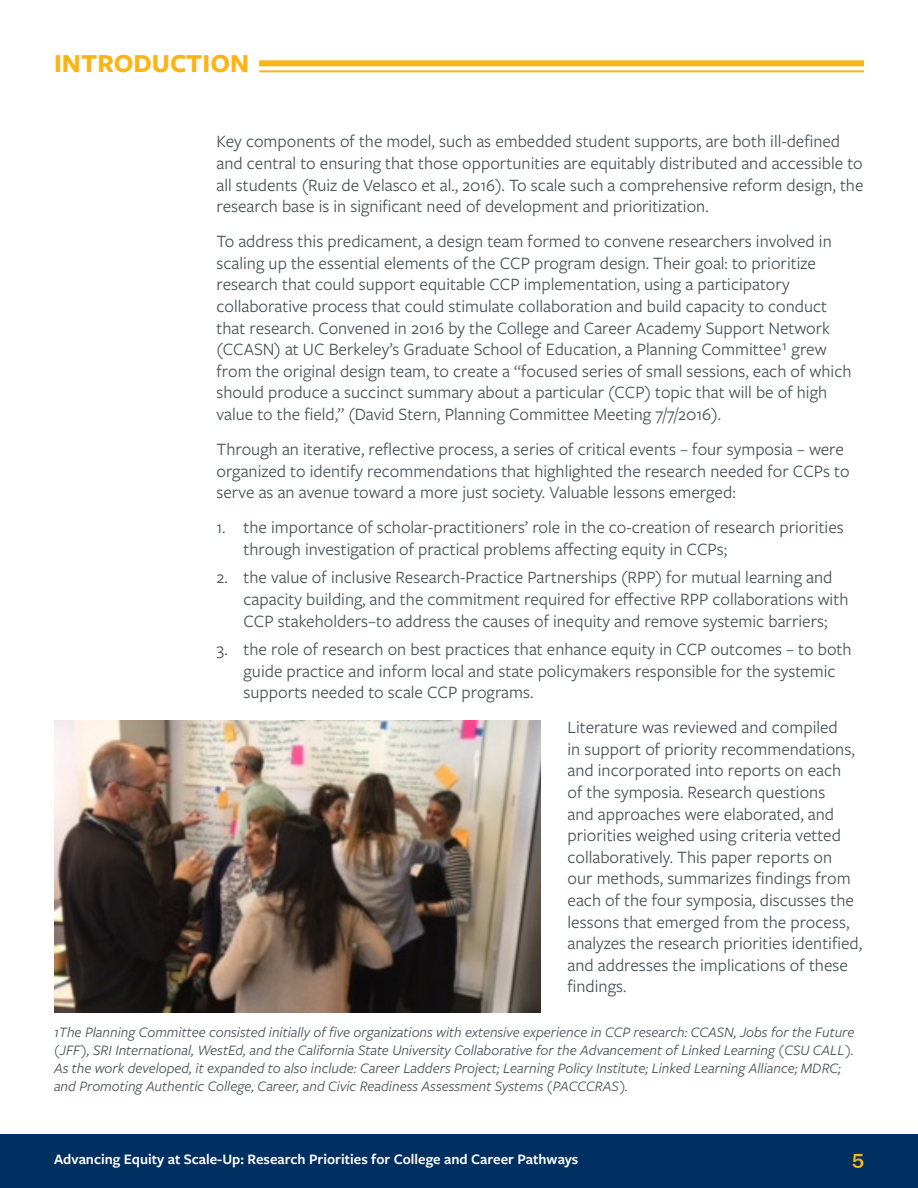
<style>
.page{position:relative;width:918px;height:1188px;background:#fff}
.page>*{position:absolute;margin:0;border:0;box-sizing:border-box;transform-origin:0 0}
.Header_Title_Yellow{font:700 27px "Freight Sans Pro";color:#fbb416}
.t1{font:500 21px "Franklin Gothic";color:#fbb416}
.t2{font:18px/21.6px "Freight Sans Pro";color:#485255}
.t3{font:italic 15px/18px "Freight Sans Pro";color:#485255}
.t4{font:600 15px "Freight Sans Pro";color:#fff}
</style>
<div class="page">
<div style="left:0;top:1134px;width:918px;height:54px;background:#003062"></div>
<div style="left:259px;top:60px;width:605px;height:6px;background:#fbb416"></div>
<hr style="left:259px;top:70px;width:605px;height:2px;background:#fbb416">
<img style="left:54px;top:721px;width:487px;height:291px">
<p class="Header_Title_Yellow" style="left:54px;top:45px;width:197px">INTRODUCTION</p>
<p class="t2" style="left:217px;top:130px;width:648px">Key components of the model, such as embedded student supports, are both ill-defined and central to ensuring that those opportunities are equitably distributed and accessible to all students (Ruiz de Velasco et al., 2016). To scale such a comprehensive reform design, the research base is in significant need of development and prioritization.</p>
<p class="t2" style="left:217px;top:230px;width:637px">To address this predicament, a design team formed to convene researchers involved in scaling up the essential elements of the CCP program design. Their goal: to prioritize research that could support equitable CCP implementation, using a participatory collaborative process that could stimulate collaboration and build capacity to conduct that research. Convened in 2016 by the College and Career Academy Support Network (CCASN) at UC Berkeley’s Graduate School of Education, a Planning Committee¹ grew from the original design team, to create a “focused series of small sessions, each of which should produce a succinct summary about a particular (CCP) topic that will be of high value to the field,” (David Stern, Planning Committee Meeting 7/7/2016).</p>
<p class="t2" style="left:217px;top:438px;width:635px">Through an iterative, reflective process, a series of critical events – four symposia – were organized to identify recommendations that highlighted the research needed for CCPs to serve as an avenue toward a more just society. Valuable lessons emerged:</p>
<p class="t2" style="left:244px;top:516px;width:602px;text-indent:-27px">1. the importance of scholar-practitioners’ role in the co-creation of research priorities through investigation of practical problems affecting equity in CCPs;</p>
<p class="t2" style="left:244px;top:566px;width:606px;text-indent:-27px">2. the value of inclusive Research-Practice Partnerships (RPP) for mutual learning and capacity building, and the commitment required for effective RPP collaborations with<br>CCP stakeholders–to address the causes of inequity and remove systemic barriers;</p>
<p class="t2" style="left:244px;top:638px;width:610px;text-indent:-27px">3. the role of research on best practices that enhance equity in CCP outcomes – to both guide practice and inform local and state policymakers responsible for the systemic supports needed to scale CCP programs.</p>
<p class="t2" style="left:568px;top:716px;width:296px">Literature was reviewed and compiled<br>in support of priority recommendations, and incorporated into reports on each<br>of the symposia. Research questions<br>and approaches were elaborated, and priorities weighed using criteria vetted collaboratively. This paper reports on<br>our methods, summarizes findings from each of the four symposia, discusses the lessons that emerged from the process, analyzes the research priorities identified, and addresses the implications of these findings.</p>
<p class="t3" style="left:54px;top:1023px;width:802px">1The Planning Committee consisted initially of five organizations with extensive experience in CCP research: CCASN, Jobs for the Future (JFF), SRI International, WestEd, and the California State University Collaborative for the Advancement of Linked Learning (CSU CALL).<br>As the work developed, it expanded to also include: Career Ladders Project; Learning Policy Institute; Linked Learning Alliance; MDRC; and Promoting Authentic College, Career, and Civic Readiness Assessment Systems (PACCCRAS).</p>
<p class="t4" style="left:54px;top:1148px;width:526px">Advancing Equity at Scale-Up: Resea ch Pri ities for College and Career Pathw ys</p>
<p class="t4" style="left:197px;top:1148px;width:526px">Research Priorities for College and Career Pathways: Advancing Equity at Scale-Up</p>
<p class="t1" style="left:852px;top:1148px;width:14px">5</p>
</div>
